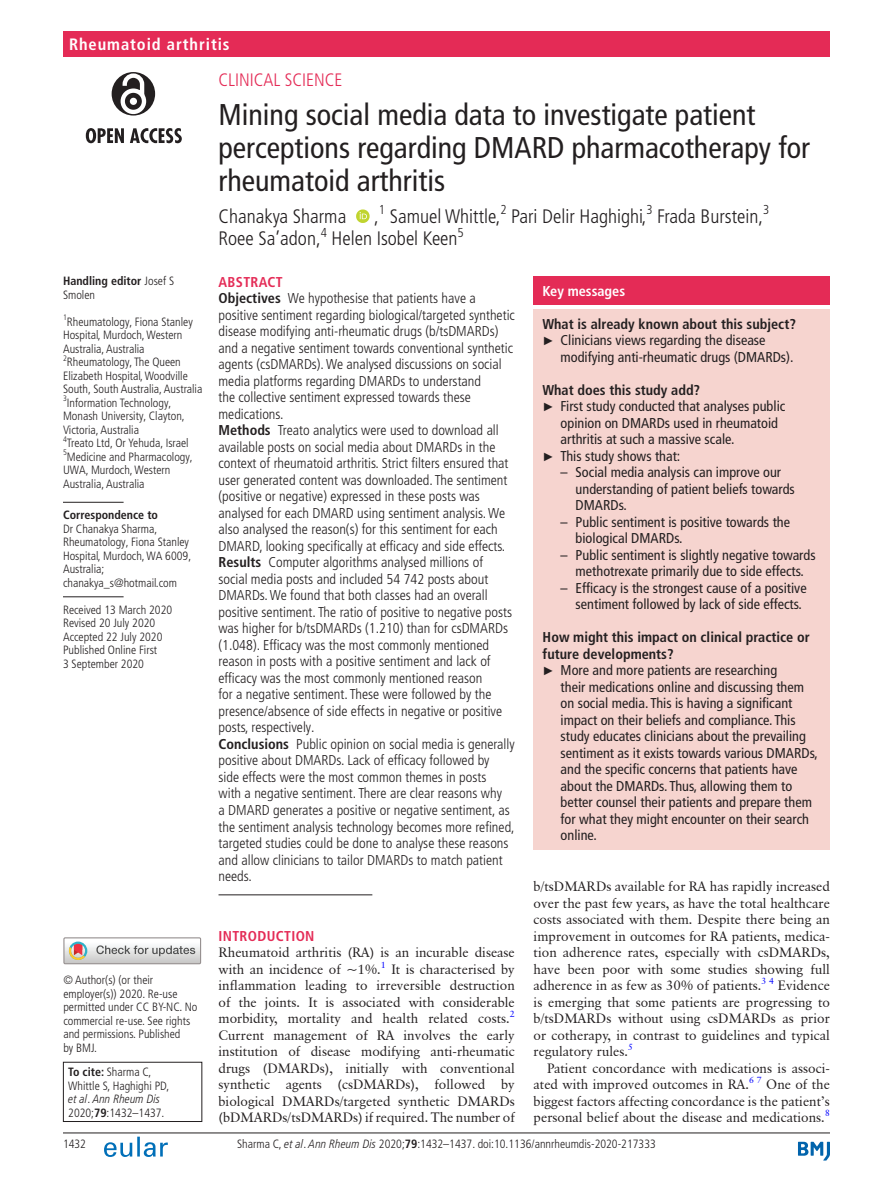
<style>
.page{position:relative;width:893px;height:1191px;background:#fff}
.page>*{position:absolute;margin:0;border:0;box-sizing:border-box;transform-origin:0 0}
.t1{font:condensed 30px/33px "Frutiger LT Pro";color:#231f20}
.t2{font:300 condensed 19.5px/22.5px "Frutiger LT Pro";color:#231f20}
.t3{font:300 condensed 18px "Frutiger LT Pro";color:#e42b56}
.t4{font:700 condensed 16.5px "Frutiger LT Pro";letter-spacing:.055em;color:#fff}
.t5{font:300 condensed 14.25px/16.5px "Frutiger LT Pro";color:#231f20}
.t6{font:condensed 14.25px/16.5px "Frutiger LT Pro";color:#231f20}
.t7{font:700 condensed 14.25px/16.5px "Frutiger LT Pro";color:#231f20}
.t8{font:700 condensed 14.25px "Frutiger LT Pro";letter-spacing:.025em;color:#e42b56}
.t9{font:700 condensed 14.25px "Frutiger LT Pro";color:#fff}
.t10{font:13.5px/16.5px "Classical Garamond BT";color:#231f20;text-align:justify}
.t11{font:300 condensed 12px/13.5px "Frutiger LT Pro";color:#231f20}
.t12{font:700 condensed 12px/13.5px "Frutiger LT Pro";color:#231f20}
.t13{font:300 condensed 7.95px "Frutiger LT Pro";color:#231f20}
.s1{font-weight:300}
.s2{font-weight:700;color:#e42b56}
.s3{font-weight:700}
.s4{font-style:italic}
.s5{font-family:"Arial";font-weight:400;font-stretch:normal;font-size:12px}
.s6{font-weight:400}
.s7{font-family:"Arial";font-stretch:normal;font-size:12px}
</style>
<div class="page">
<hr style="left:63px;top:1132px;width:767px;height:1px;background:#231f20">
<svg style="left:104px;top:1136px;width:64px;height:21px"></svg>
<svg style="left:798px;top:1141px;width:32px;height:19px"></svg>
<div style="left:63px;top:31px;width:767px;height:25px;background:#e42b56"></div>
<svg style="left:356px;top:209px;width:14px;height:14px"></svg>
<div style="left:63px;top:1061px;width:139px;height:60px;border:1px solid #231f20"></div>
<hr style="left:63px;top:502px;width:61px;height:1px;background:#231f20">
<hr style="left:63px;top:596px;width:61px;height:1px;background:#231f20">
<div style="left:63px;top:937px;width:138px;height:27px;border:1px solid #969090"></div>
<svg style="left:64px;top:938px;width:137px;height:25px"></svg>
<hr style="left:219px;top:894px;width:153px;height:1px;background:#231f20">
<div style="left:534px;top:276px;width:296px;height:29px;background:#e42b56"></div>
<div style="left:534px;top:309px;width:296px;height:540px;background:#f6d4cf"></div>
<div style="left:112px;top:72px;width:43px;height:43px;background:#231f20;border-radius:50%"></div>
<svg style="left:86px;top:128px;width:38px;height:15px"></svg>
<svg style="left:130px;top:128px;width:52px;height:15px"></svg>
<svg style="left:118px;top:72px;width:30px;height:44px"></svg>
<div style="left:130px;top:98px;width:7px;height:7px;background:#fff;border-radius:50%"></div>
<p class="t4" style="left:69px;top:34px;width:162px">Rheumatoid arthritis</p>
<p class="t3" style="left:219px;top:69px;width:125px">CLINICAL SCIENCE</p>
<h1 class="t1" style="left:219px;top:98px;width:593px">Mining social media data to investigate patient perceptions regarding DMARD pharmacotherapy for rheumatoid arthritis</h1>
<h2 class="t2" style="left:219px;top:205px;width:129px">Chanakya Sharma</h2>
<h2 class="t2" style="left:219px;top:205px;width:552px;text-indent:156px">,<sup>1</sup> Samuel Whittle,<sup>2</sup> Pari Delir Haghighi,<sup>3</sup> Frada Burstein,<sup>3<br></sup>Roee Sa’adon,<sup>4</sup> Helen Isobel Keen<sup>5</sup></h2>
<p class="t12" style="left:63px;top:274px;width:113px">Handling editor <span class="s1">Josef S<br>Smolen</span></p>
<p class="t11" style="left:63px;top:315px;width:141px"><sup>1</sup>Rheumatology, Fiona Stanley<br>Hospital, Murdoch, Western<br>Australia, Australia<br><sup>2</sup>Rheumatology, The Queen<br>Elizabeth Hospital, Woodville<br>South, South Australia, Australia<br><sup>3</sup>Information Technology,<br>Monash University, Clayton,<br>Victoria, Australia</p>
<p class="t13" style="left:63px;top:434px;width:5px">4</p>
<p class="t11" style="left:67px;top:436px;width:123px">Treato Ltd, Or Yehuda, Israel</p>
<p class="t13" style="left:63px;top:448px;width:5px">5</p>
<p class="t11" style="left:63px;top:450px;width:131px;text-indent:4px">Medicine and Pharmacology,<br>UWA, Murdoch, Western<br>Australia, Australia</p>
<p class="t12" style="left:63px;top:508px;width:97px">Correspondence to</p>
<p class="t11" style="left:63px;top:522px;width:130px">Dr Chanakya Sharma,<br>Rheumatology, Fiona Stanley<br>Hospital, Murdoch, WA 6009,<br>Australia; chanakya_s@hotmail.com</p>
<p class="t11" style="left:63px;top:603px;width:111px">Received 13 March 2020<br>Revised 20 July 2020<br>Accepted 22 July 2020<br>Published Online First<br>3 September 2020</p>
<p class="t5" style="left:219px;top:274px;width:298px"><span class="s2">ABSTRACT<br></span><span class="s3">Objectives</span> We hypothesise that patients have a positive sentiment regarding biological/targeted synthetic disease modifying anti-rheumatic drugs (b/tsDMARDs) and a negative sentiment towards conventional synthetic agents (csDMARDs). We analysed discussions on social media platforms regarding DMARDs to understand<br>the collective sentiment expressed towards these medications.<br><span class="s3">Methods</span> Treato analytics were used to download all available posts on social media about DMARDs in the context of rheumatoid arthritis. Strict filters ensured that user generated content was downloaded. The sentiment (positive or negative) expressed in these posts was analysed for each DMARD using sentiment analysis. We also analysed the reason(s) for this sentiment for each DMARD, looking specifically at efficacy and side effects.<br><span class="s3">Results</span> Computer algorithms analysed millions of social media posts and included 54 742 posts about DMARDs. We found that both classes had an overall positive sentiment. The ratio of positive to negative posts was higher for b/tsDMARDs (1.210) than for csDMARDs (1.048). Efficacy was the most commonly mentioned reason in posts with a positive sentiment and lack of efficacy was the most commonly mentioned reason<br>for a negative sentiment. These were followed by the presence/absence of side effects in negative or positive posts, respectively.<br><span class="s3">Conclusions</span> Public opinion on social media is generally positive about DMARDs. Lack of efficacy followed by<br>side effects were the most common themes in posts<br>with a negative sentiment. There are clear reasons why<br>a DMARD generates a positive or negative sentiment, as the sentiment analysis technology becomes more refined, targeted studies could be done to analyse these reasons and allow clinicians to tailor DMARDs to match patient needs.</p>
<p class="t11" style="left:63px;top:973px;width:136px">© Author(s) (or their employer(s)) 2020. Re-use permitted under CC BY-NC. No commercial re-use. See rights and permissions. Published<br>by BMJ.</p>
<p class="t11" style="left:68px;top:1065px;width:103px"><span class="s3">To cite:</span> Sharma C,<br>Whittle S, Haghighi PD, <span class="s4">et al</span>. <span class="s4">Ann Rheum Dis<br></span>2020;<span class="s3">79</span>:1432–1437.</p>
<p class="t8" style="left:219px;top:927px;width:98px">INTRODUCTION</p>
<p class="t10" style="left:219px;top:944px;width:298px">Rheumatoid arthritis (RA) is an incurable disease with an incidence of ~1%.<sup>1</sup> It is characterised by inflammation leading to irreversible destruction of the joints. It is associated with considerable morbidity, mortality and health related costs.<sup>2<br></sup>Current management of RA involves the early institution of disease modifying anti-rheumatic drugs (DMARDs), initially with conventional synthetic agents (csDMARDs), followed by biological DMARDs/targeted synthetic DMARDs (bDMARDs/tsDMARDs) if required. The number of</p>
<p class="t9" style="left:543px;top:282px;width:84px">Key messages</p>
<p class="t7" style="left:543px;top:315px;width:255px">What is already known about this subject? <span class="s5">►</span> <span class="s6">Clinicians views regarding the disease</span></p>
<p class="t6" style="left:561px;top:348px;width:234px">modifying anti-rheumatic drugs (DMARDs).</p>
<p class="t7" style="left:543px;top:381px;width:159px">What does this study add?</p>
<p class="t6" style="left:543px;top:398px;width:244px"><span class="s7">►</span> First study conducted that analyses public</p>
<p class="t6" style="left:561px;top:414px;width:219px">opinion on DMARDs used in rheumatoid</p>
<p class="t6" style="left:561px;top:431px;width:175px">arthritis at such a massive scale.</p>
<p class="t6" style="left:543px;top:447px;width:139px"><span class="s7">►</span> This study shows that:</p>
<p class="t6" style="left:576px;top:464px;width:221px;text-indent:-15px">– Social media analysis can improve our understanding of patient beliefs towards<br>DMARDs.</p>
<p class="t6" style="left:576px;top:513px;width:216px;text-indent:-15px">– Public sentiment is positive towards the biological DMARDs.</p>
<p class="t6" style="left:561px;top:546px;width:257px;text-align:center">– Public sentiment is slightly negative towards methotrexate primarily due to side effects.</p>
<p class="t6" style="left:576px;top:579px;width:233px;text-indent:-15px">– Efficacy is the strongest cause of a positive sentiment followed by lack of side effects.</p>
<p class="t7" style="left:543px;top:629px;width:269px">How might this impact on clinical practice or future developments?<br><span class="s5">►</span> <span class="s6">More and more patients are researching</span></p>
<p class="t6" style="left:561px;top:678px;width:259px">their medications online and discussing them on social media. This is having a significant impact on their beliefs and compliance. This study educates clinicians about the prevailing sentiment as it exists towards various DMARDs, and the specific concerns that patients have about the DMARDs. Thus, allowing them to better counsel their patients and prepare them for what they might encounter on their search online.</p>
<p class="t10" style="left:534px;top:878px;width:298px">b/tsDMARDs available for RA has rapidly increased over the past few years, as have the total healthcare costs associated with them. Despite there being an improvement in outcomes for RA patients, medica&shy;tion adherence rates, especially with csDMARDs, have been poor with some studies showing full adherence in as few as 30% of patients.<sup>3</sup> <sup>4</sup> Evidence is emerging that some patients are progressing to b/tsDMARDs without using csDMARDs as prior or cotherapy, in contrast to guidelines and typical regulatory rules.<sup>5</sup></p>
<p class="t10" style="left:534px;top:1059px;width:298px;text-indent:14px">Patient concordance with medications is associ&shy;ated with improved outcomes in RA.<sup>6</sup> <sup>7</sup> One of the biggest factors affecting concordance is the patient’s personal belief about the disease and medications.<sup>8</sup></p>
<p class="t11" style="left:63px;top:1136px;width:25px">1432</p>
<p class="t11" style="left:237px;top:1136px;width:420px">Sharma C, <span class="s4">et al</span>. <span class="s4">Ann Rheum Dis</span> 2020;<span class="s3">79</span>:1432–1437. doi:10.1136/annrheumdis-2020-217333</p>
</div>
